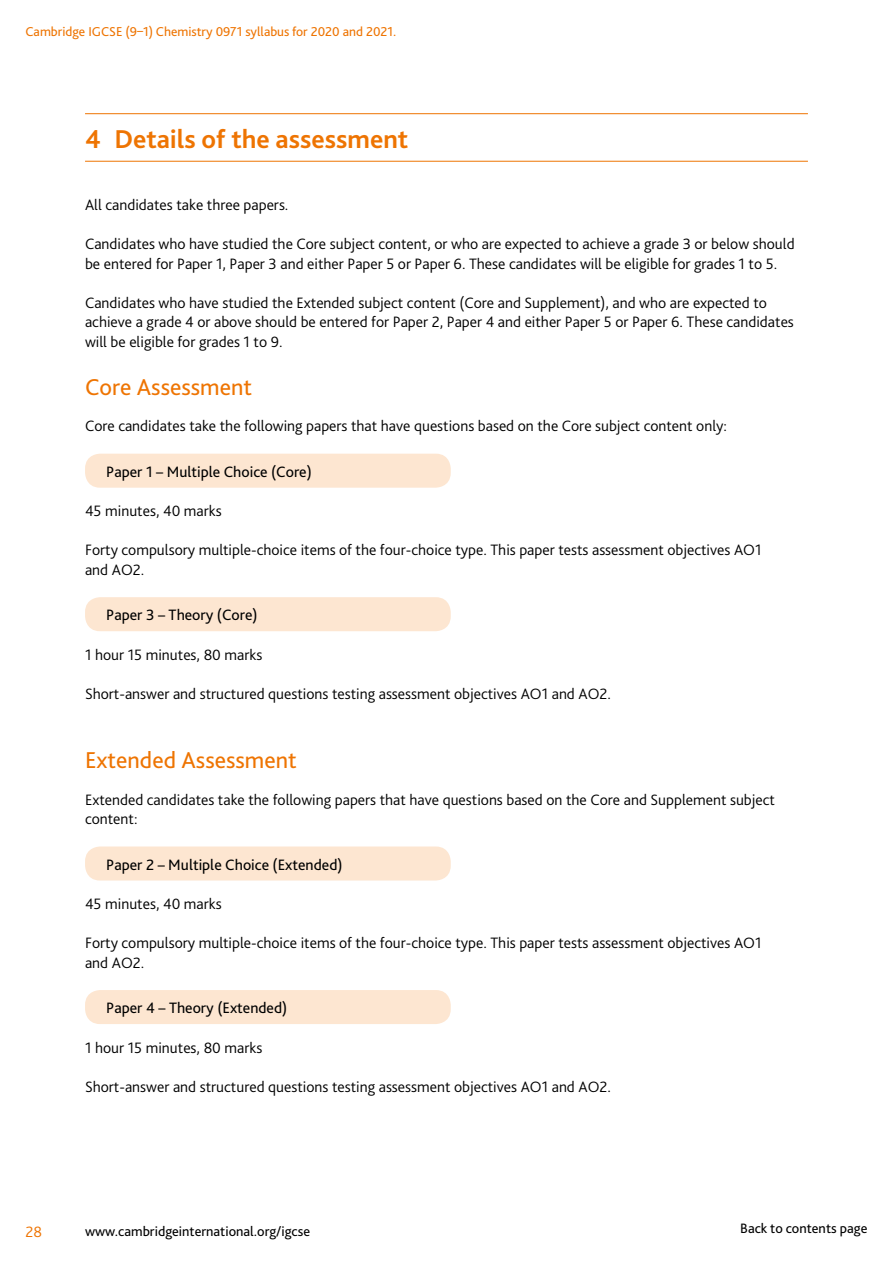
<style>
.page{position:relative;width:893px;height:1263px;background:#fff}
.page>*{position:absolute;margin:0;border:0;box-sizing:border-box;transform-origin:0 0}
.t1{font:700 27px "Bliss Pro";color:#ee7402}
.t2{font:24px "Bliss Pro";color:#ee7402}
.t3{font:300 15.75px/19.5px "Bliss Pro";color:#000}
.t4{font:15.75px "Bliss Pro";color:#000}
.t5{font:300 15.75px "Bliss Pro";color:#ee7402}
.t6{font:14.25px "Bliss Pro";color:#000}
.t7{font:13.5px "Bliss Pro";color:#ee7402}
</style>
<div class="page">
<hr style="left:85px;top:113px;width:723px;height:1px;background:#ee7402">
<hr style="left:85px;top:161px;width:723px;height:1px;background:#ee7402">
<div style="left:85px;top:454px;width:366px;height:34px;background:#fde6d1;border-radius:15px"></div>
<div style="left:85px;top:597px;width:366px;height:34px;background:#fde6d1;border-radius:15px"></div>
<div style="left:85px;top:846px;width:366px;height:34px;background:#fde6d1;border-radius:15px"></div>
<div style="left:85px;top:990px;width:366px;height:34px;background:#fde6d1;border-radius:15px"></div>
<p class="t7" style="left:26px;top:23px;width:372px">Cambridge IGCSE (9–1) Chemistry 0971 syllabus for 2020 and 2021.</p>
<h1 class="t1" style="left:85px;top:122px;width:325px">4 Details of the assessment</h1>
<p class="t3" style="left:85px;top:195px;width:205px">All candidates take three papers.</p>
<p class="t3" style="left:85px;top:234px;width:711px">Candidates who have studied the Core subject content, or who are expected to achieve a grade 3 or below should be entered for Paper 1, Paper 3 and either Paper 5 or Paper 6. These candidates will be eligible for grades 1 to 5.</p>
<p class="t3" style="left:85px;top:293px;width:710px">Candidates who have studied the Extended subject content (Core and Supplement), and who are expected to achieve a grade 4 or above should be entered for Paper 2, Paper 4 and either Paper 5 or Paper 6. These candidates will be eligible for grades 1 to 9.</p>
<h2 class="t2" style="left:85px;top:372px;width:169px">Core Assessment</h2>
<p class="t3" style="left:85px;top:416px;width:643px">Core candidates take the following papers that have questions based on the Core subject content only:</p>
<p class="t4" style="left:106px;top:462px;width:207px">Paper 1 – Multiple Choice (Core)</p>
<p class="t3" style="left:85px;top:501px;width:138px">45 minutes, 40 marks</p>
<p class="t3" style="left:85px;top:540px;width:678px">Forty compulsory multiple-choice items of the four-choice type. This paper tests assessment objectives AO1 and AO2.</p>
<p class="t4" style="left:106px;top:605px;width:153px">Paper 3 – Theory (Core)</p>
<p class="t3" style="left:85px;top:645px;width:179px">1 hour 15 minutes, 80 marks</p>
<p class="t3" style="left:85px;top:684px;width:527px">Short-answer and structured questions testing assessment objectives AO1 and AO2.</p>
<h2 class="t2" style="left:85px;top:745px;width:213px">Extended Assessment</h2>
<p class="t3" style="left:85px;top:789px;width:691px">Extended candidates take the following papers that have questions based on the Core and Supplement subject content:</p>
<p class="t4" style="left:106px;top:854px;width:238px">Paper 2 – Multiple Choice (Extended)</p>
<p class="t3" style="left:85px;top:894px;width:138px">45 minutes, 40 marks</p>
<p class="t3" style="left:85px;top:933px;width:678px">Forty compulsory multiple-choice items of the four-choice type. This paper tests assessment objectives AO1 and AO2.</p>
<p class="t4" style="left:106px;top:998px;width:183px">Paper 4 – Theory (Extended)</p>
<p class="t3" style="left:85px;top:1037px;width:179px">1 hour 15 minutes, 80 marks</p>
<p class="t3" style="left:85px;top:1076px;width:527px">Short-answer and structured questions testing assessment objectives AO1 and AO2.</p>
<p class="t5" style="left:26px;top:1222px;width:18px">28</p>
<p class="t6" style="left:85px;top:1222px;width:227px">www.cambridgeinternational.org/igcse</p>
<p class="t6" style="left:740px;top:1219px;width:129px">Back to contents page</p>
</div>
